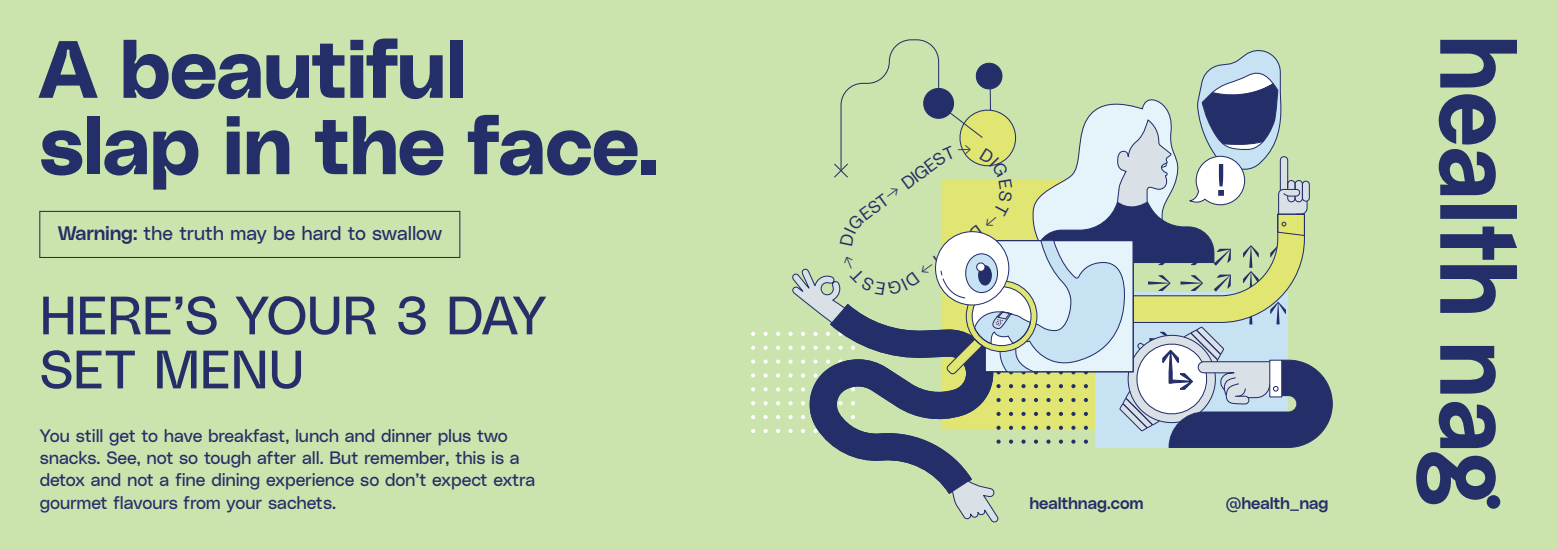
<style>
.page{position:relative;width:1557px;height:549px;background:#fff}
.page>*{position:absolute;margin:0;border:0;box-sizing:border-box;transform-origin:0 0}
.t1{font:80.55px/76.3px "Poly Sans Bulky";letter-spacing:-.005em;color:#242e69}
.t2{font:53.55px/54px "Poly Sans Neutral";color:#242e69}
.t3{font:19.57px "Poly Sans Neutral";letter-spacing:-.01em;color:#242e69}
.t4{font:17.78px/22.3px "Poly Sans Neutral";letter-spacing:-.01em;color:#242e69}
.t5{font:17.55px "Poly Sans Slim";color:#242e69}
.t6{font:16.43px "Poly Sans Median";letter-spacing:-.005em;color:#242e69}
.s1{font-family:"Poly Sans Median"}
</style>
<div class="page">
<div style="left:0;top:0;width:1556px;height:549px;background:#cbe3ac"></div>
<svg style="left:751px;top:331px;width:4px;height:5px"></svg>
<svg style="left:763px;top:331px;width:4px;height:5px"></svg>
<svg style="left:776px;top:331px;width:4px;height:5px"></svg>
<svg style="left:751px;top:345px;width:4px;height:5px"></svg>
<svg style="left:763px;top:345px;width:4px;height:5px"></svg>
<svg style="left:776px;top:345px;width:4px;height:5px"></svg>
<svg style="left:751px;top:359px;width:4px;height:4px"></svg>
<svg style="left:763px;top:359px;width:4px;height:4px"></svg>
<svg style="left:776px;top:359px;width:4px;height:4px"></svg>
<svg style="left:751px;top:373px;width:4px;height:4px"></svg>
<svg style="left:763px;top:373px;width:4px;height:4px"></svg>
<svg style="left:776px;top:373px;width:4px;height:4px"></svg>
<svg style="left:751px;top:387px;width:4px;height:4px"></svg>
<svg style="left:763px;top:387px;width:4px;height:4px"></svg>
<svg style="left:776px;top:387px;width:4px;height:4px"></svg>
<svg style="left:751px;top:401px;width:4px;height:4px"></svg>
<svg style="left:763px;top:401px;width:4px;height:4px"></svg>
<svg style="left:776px;top:401px;width:4px;height:4px"></svg>
<svg style="left:751px;top:415px;width:4px;height:4px"></svg>
<svg style="left:763px;top:415px;width:4px;height:4px"></svg>
<svg style="left:776px;top:415px;width:4px;height:4px"></svg>
<svg style="left:751px;top:429px;width:4px;height:4px"></svg>
<svg style="left:763px;top:429px;width:4px;height:4px"></svg>
<svg style="left:776px;top:429px;width:4px;height:4px"></svg>
<svg style="left:836px;top:448px;width:136px;height:46px"></svg>
<svg style="left:951px;top:479px;width:47px;height:44px"></svg>
<div style="left:39px;top:211px;width:421px;height:47px;border:1px solid #242e69"></div>
<svg style="left:1440px;top:40px;width:76px;height:47px"></svg>
<svg style="left:1438px;top:94px;width:57px;height:101px"></svg>
<svg style="left:1440px;top:205px;width:76px;height:14px"></svg>
<svg style="left:1440px;top:226px;width:76px;height:87px"></svg>
<svg style="left:1440px;top:346px;width:55px;height:47px"></svg>
<svg style="left:1416px;top:402px;width:79px;height:102px"></svg>
<div style="left:1486px;top:495px;width:14px;height:13px;background:#242e69;border-radius:50%"></div>
<svg style="left:788px;top:39px;width:544px;height:409px"></svg>
<h1 class="t1" style="left:40px;top:26px;width:620px">A beautiful<br>slap in the face.</h1>
<p class="t3" style="left:58px;top:219px;width:386px"><span class="s1">Warning:</span> the truth may be hard to swallow</p>
<h2 class="t2" style="left:40px;top:284px;width:508px">HERE’S YOUR 3 DAY<br>SET MENU</h2>
<p class="t4" style="left:40px;top:423px;width:497px">You still get to have breakfast, lunch and dinner plus two snacks. See, not so tough after all. But remember, this is a detox and not a fine dining experience so don’t expect extra gourmet flavours from your sachets.</p>
<p class="t5" style="left:854px;top:205px;width:102px;rotate:-36deg">EST→ DIGES</p>
<p class="t5" style="left:988px;top:239px;width:92px;rotate:144deg">DGI ES →T D</p>
<p class="t6" style="left:1029px;top:490px;width:116px">healthnag.com</p>
<p class="t6" style="left:1225px;top:490px;width:104px">@health_nag</p>
</div>
